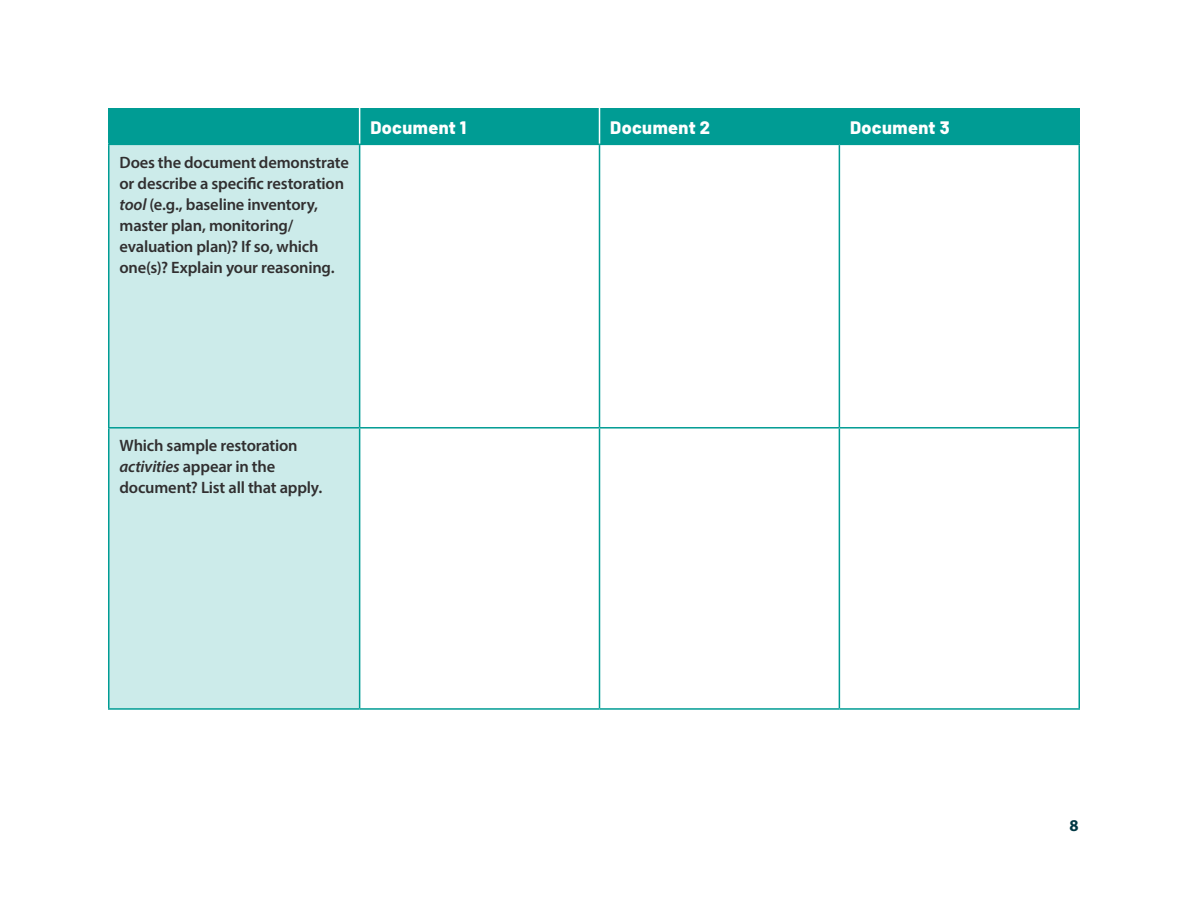
<style>
.page{position:relative;width:1188px;height:918px;background:#fff}
.page>*{position:absolute;margin:0;border:0;box-sizing:border-box;transform-origin:0 0}
.Section_Header{font:800 18px "Barlow";letter-spacing:.02em;color:#fff}
.Body{font:600 16.5px/21px "Myriad Pro";letter-spacing:-.01em;color:#312f30}
.t1{font:700 16.5px "Myriad Pro";color:#003844}
.s1{font-style:italic}
</style>
<div class="page">
<div style="left:109px;top:108px;width:251px;height:36px;background:#009c94"></div>
<div style="left:360px;top:108px;width:718px;height:36px;background:#009c94"></div>
<div style="left:110px;top:145px;width:249px;height:563px;background:#ccebea"></div>
<hr style="left:108px;top:108px;width:2px;height:36px;background:#009c94">
<hr style="left:839px;top:108px;width:1px;height:36px;background:#009c94">
<hr style="left:1078px;top:108px;width:2px;height:36px;background:#009c94">
<hr style="left:108px;top:144px;width:252px;height:1px;background:#009c94">
<hr style="left:108px;top:145px;width:2px;height:282px;background:#009c94">
<hr style="left:360px;top:144px;width:240px;height:1px;background:#009c94">
<hr style="left:359px;top:145px;width:1px;height:282px;background:#009c94">
<hr style="left:600px;top:144px;width:239px;height:1px;background:#009c94">
<hr style="left:599px;top:145px;width:1px;height:282px;background:#009c94">
<hr style="left:839px;top:144px;width:241px;height:1px;background:#009c94">
<hr style="left:839px;top:145px;width:1px;height:282px;background:#009c94">
<hr style="left:1078px;top:145px;width:2px;height:282px;background:#009c94">
<hr style="left:108px;top:427px;width:252px;height:2px;background:#009c94">
<hr style="left:108px;top:429px;width:2px;height:279px;background:#009c94">
<hr style="left:360px;top:427px;width:240px;height:2px;background:#009c94">
<hr style="left:359px;top:429px;width:1px;height:279px;background:#009c94">
<hr style="left:600px;top:427px;width:239px;height:2px;background:#009c94">
<hr style="left:599px;top:429px;width:1px;height:279px;background:#009c94">
<hr style="left:839px;top:427px;width:241px;height:2px;background:#009c94">
<hr style="left:839px;top:429px;width:1px;height:279px;background:#009c94">
<hr style="left:1078px;top:429px;width:2px;height:279px;background:#009c94">
<hr style="left:108px;top:708px;width:252px;height:2px;background:#009c94">
<hr style="left:360px;top:708px;width:240px;height:2px;background:#009c94">
<hr style="left:600px;top:708px;width:239px;height:2px;background:#009c94">
<hr style="left:839px;top:708px;width:241px;height:2px;background:#009c94">
<hr style="left:359px;top:108px;width:1px;height:36px;background:#fff">
<hr style="left:599px;top:108px;width:1px;height:36px;background:#fff">
<p class="Body" style="left:120px;top:151px;width:231px">Does the document demonstrate or describe a specific restoration <span class="s1">tool</span> (e.g., baseline inventory, master plan, monitoring/ evaluation plan)? If so, which one(s)? Explain your reasoning.</p>
<p class="Section_Header" style="left:370px;top:114px;width:97px">Document 1</p>
<p class="Section_Header" style="left:610px;top:114px;width:101px">Document 2</p>
<p class="Section_Header" style="left:850px;top:114px;width:101px">Document 3</p>
<p class="Body" style="left:120px;top:435px;width:204px">Which sample restoration <span class="s1">activities</span> appear in the document? List all that apply.</p>
<p class="t1" style="left:1069px;top:815px;width:11px">8</p>
</div>
